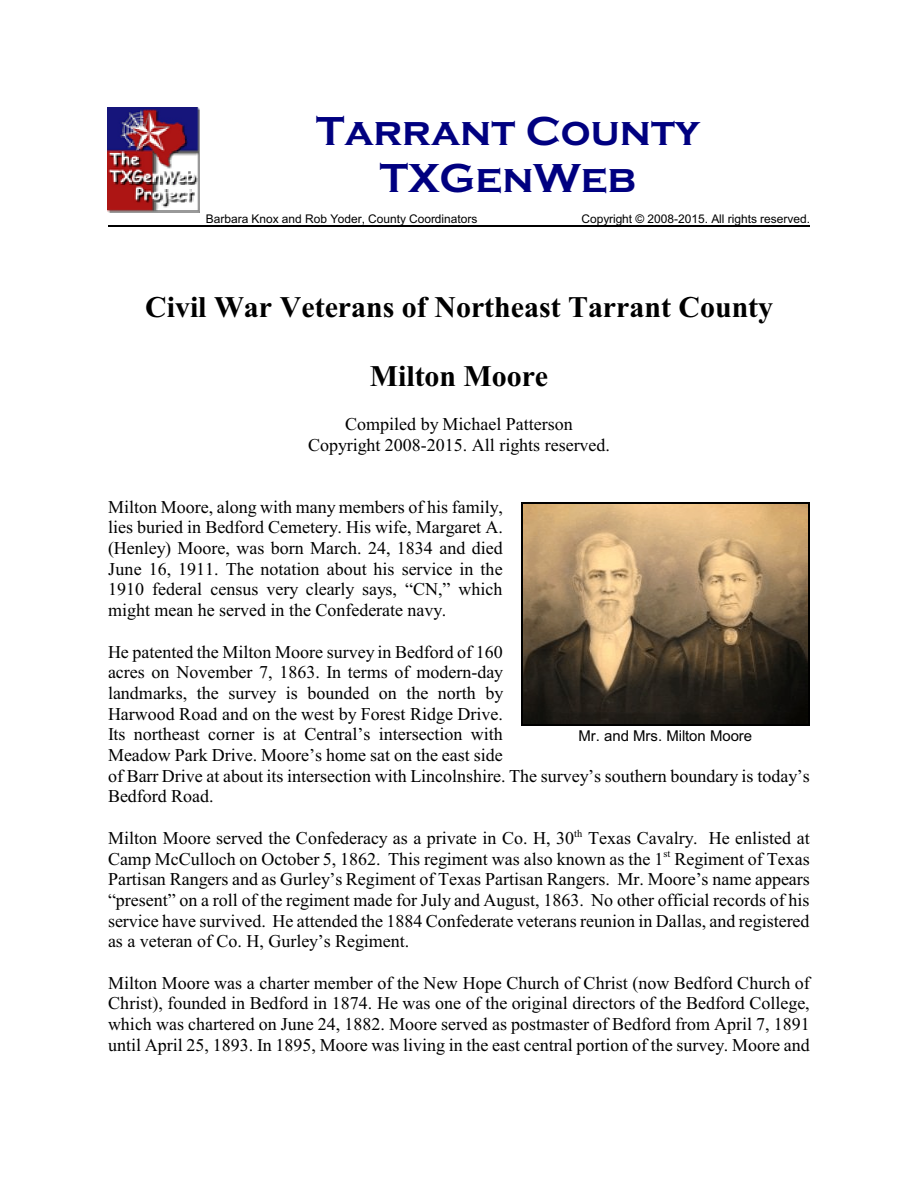
<style>
.page{position:relative;width:918px;height:1188px;background:#fff}
.page>*{position:absolute;margin:0;border:0;box-sizing:border-box;transform-origin:0 0}
.t1{font:700 42px/46.8px "Copperplate Gothic";color:#000080;text-align:center}
.t2{font:700 30px "Times New Roman";color:#000}
.t3{font:18px/20.7px "Times New Roman";color:#000;text-align:justify}
.t4{font:15px "Arial";color:#000}
.t5{font:12px "Arial";color:#000}
.t6{font:10.5px "Times New Roman";color:#000}
</style>
<div class="page">
<hr style="left:108px;top:225px;width:702px;height:2px;background:#000">
<img style="left:108px;top:108px;width:91px;height:104px">
<img style="left:522px;top:504px;width:286px;height:220px">
<hr style="left:521px;top:503px;width:1px;height:222px;background:#000">
<hr style="left:808px;top:503px;width:2px;height:222px;background:#000">
<hr style="left:521px;top:503px;width:288px;height:1px;background:#000">
<hr style="left:521px;top:724px;width:288px;height:1px;background:#000">
<h1 class="t1" style="left:316px;top:107px;width:385px">Tarrant County<br>TXGenWeb</h1>
<p class="t5" style="left:206px;top:214px;width:273px">Barbara Knox and Rob Yoder, County Coordinators</p>
<p class="t5" style="left:582px;top:214px;width:230px">Copyright © 2008-2015. All rights reserved.</p>
<h2 class="t2" style="left:145px;top:297px;width:629px">Civil War Veterans of Northeast Tarrant County</h2>
<h2 class="t2" style="left:370px;top:366px;width:180px">Milton Moore</h2>
<p class="t3" style="left:308px;top:415px;width:303px;text-align:center">Compiled by Michael Patterson<br>Copyright 2008-2015. All rights reserved.</p>
<p class="t3" style="left:108px;top:498px;width:396px">Milton Moore, along with many members of his family, lies buried in Bedford Cemetery. His wife, Margaret A. (Henley) Moore, was born March. 24, 1834 and died June 16, 1911. The notation about his service in the 1910 federal census very clearly says, “CN,” which might mean he served in the Confederate navy.</p>
<p class="t3" style="left:108px;top:643px;width:703px;text-align:left">He patented the Milton Moore survey in Bedford of 160<br>acres on November 7, 1863. In terms of modern-day<br>landmarks, the survey is bounded on the north by<br>Harwood Road and on the west by Forest Ridge Drive.<br>Its northeast corner is at Central’s intersection with<br>Meadow Park Drive. Moore’s home sat on the east side<br>of Barr Drive at about its intersection with Lincolnshire. The survey’s southern boundary is today’s Bedford Road.</p>
<p class="t3" style="left:108px;top:829px;width:703px">Milton Moore served the Confederacy as a private in Co. H, 30 Texas Cavalry. He enlisted at</p>
<p class="t4" style="left:578px;top:730px;width:175px">Mr. and Mrs. Milton Moore</p>
<p class="t6" style="left:574px;top:829px;width:10px">th</p>
<p class="t3" style="left:108px;top:850px;width:703px">Camp McCulloch on October 5, 1862. This regiment was also known as the 1 Regiment of Texas</p>
<p class="t6" style="left:663px;top:850px;width:8px">st</p>
<p class="t3" style="left:108px;top:871px;width:703px">Partisan Rangers and as Gurley’s Regiment of Texas Partisan Rangers. Mr. Moore’s name appears “present” on a roll of the regiment made for July and August, 1863. No other official records of his service have survived. He attended the 1884 Confederate veterans reunion in Dallas, and registered as a veteran of Co. H, Gurley’s Regiment.</p>
<p class="t3" style="left:108px;top:974px;width:703px">Milton Moore was a charter member of the New Hope Church of Christ (now Bedford Church of Christ), founded in Bedford in 1874. He was one of the original directors of the Bedford College, which was chartered on June 24, 1882. Moore served as postmaster of Bedford from April 7, 1891 until April 25, 1893. In 1895, Moore was living in the east central portion of the survey. Moore and</p>
</div>
